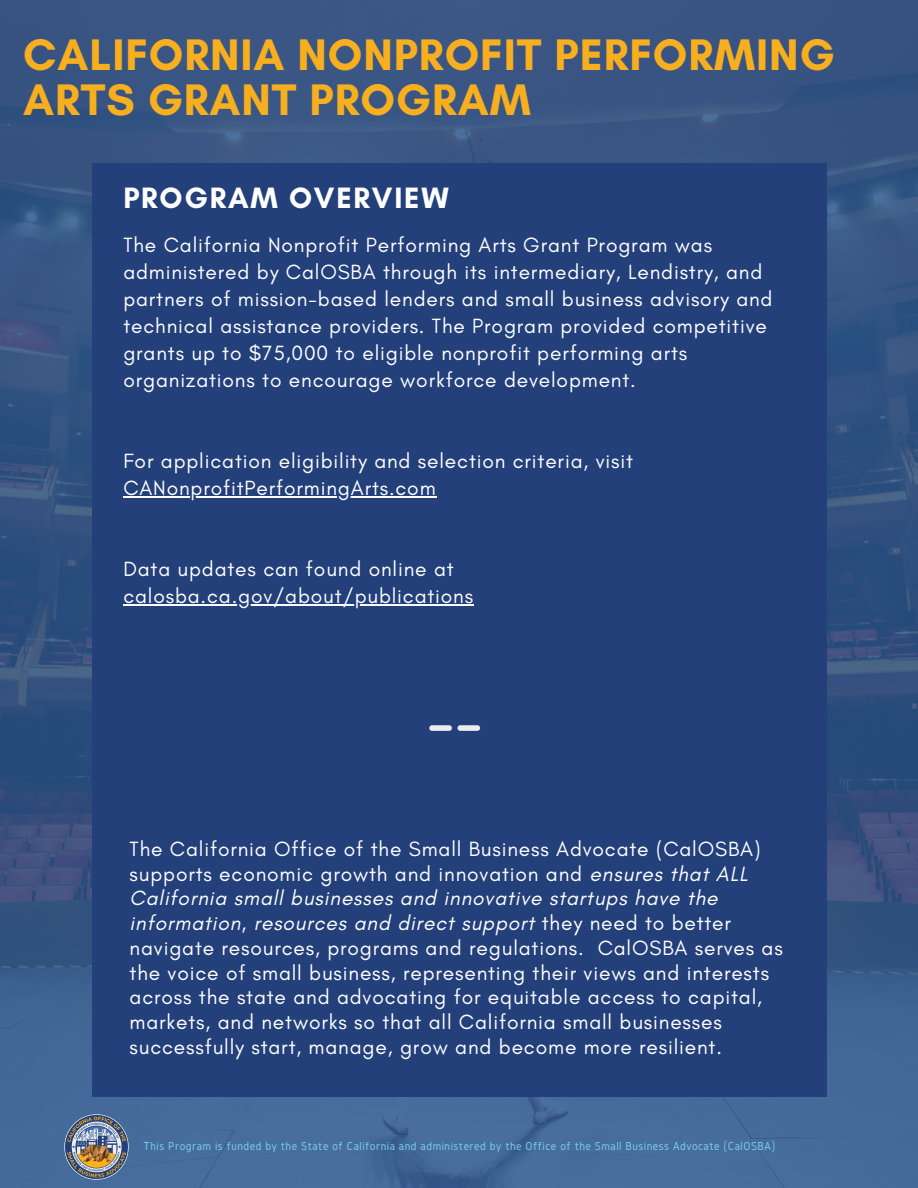
<style>
.page{position:relative;width:918px;height:1188px;background:#fff}
.page>*{position:absolute;margin:0;border:0;box-sizing:border-box;transform-origin:0 0}
.t1{font:700 45px/45px "Glacial Indifference";letter-spacing:.02em;color:#f7af1f}
.t2{font:700 30px "Glacial Indifference";letter-spacing:.06em;color:#fff}
.t3{font:21px/24.8px "Glacial Indifference";letter-spacing:.04em;color:#fff}
.t4{font:12px "Gidole";letter-spacing:.04em;color:#7acdf1}
.s1{font-style:italic}
</style>
<div class="page">
<img style="left:0;top:0;width:918px;height:1188px">
<div style="left:92px;top:163px;width:734px;height:933px;background:#23407b"></div>
<img style="left:63px;top:1114px;width:67px;height:66px">
<svg style="left:429px;top:725px;width:51px;height:6px"></svg>
<hr style="left:123px;top:497px;width:314px;height:1px;background:#fff">
<hr style="left:123px;top:605px;width:351px;height:1px;background:#fff">
<p class="t1" style="left:23px;top:32px;width:813px">CALIFORNIA NONPROFIT PERFORMING<br>ARTS GRANT PROGRAM</p>
<p class="t2" style="left:123px;top:180px;width:327px">PROGRAM OVERVIEW</p>
<p class="t3" style="left:123px;top:232px;width:651px;line-height:27px">The California Nonprofit Performing Arts Grant Program was administered by CalOSBA through its intermediary, Lendistry, and partners of mission-based lenders and small business advisory and technical assistance providers. The Program provided competitive grants up to $75,000 to eligible nonprofit performing arts organizations to encourage workforce development.</p>
<p class="t3" style="left:123px;top:448px;width:511px;line-height:27px">For application eligibility and selection criteria, visit<br>CANonprofitPerformingArts.com</p>
<p class="t3" style="left:123px;top:556px;width:351px;line-height:27px">Data updates can found online at calosba.ca.gov/about/publications</p>
<p class="t3" style="left:130px;top:836px;width:655px">The California Office of the Small Business Advocate (CalOSBA) supports economic growth and innovation and <span class="s1">ensures that ALL California small businesses and innovative startups have the information, resources and direct support</span> they need to better navigate resources, programs and regulations. CalOSBA serves as the voice of small business, representing their views and interests across the state and advocating for equitable access to capital, markets, and networks so that all California small businesses successfully start, manage, grow and become more resilient.</p>
<p class="t4" style="left:144px;top:1139px;width:633px">This Program is funded by the State of California and administered by the Office of the Small Business Advocate (CalOSBA)</p>
</div>
